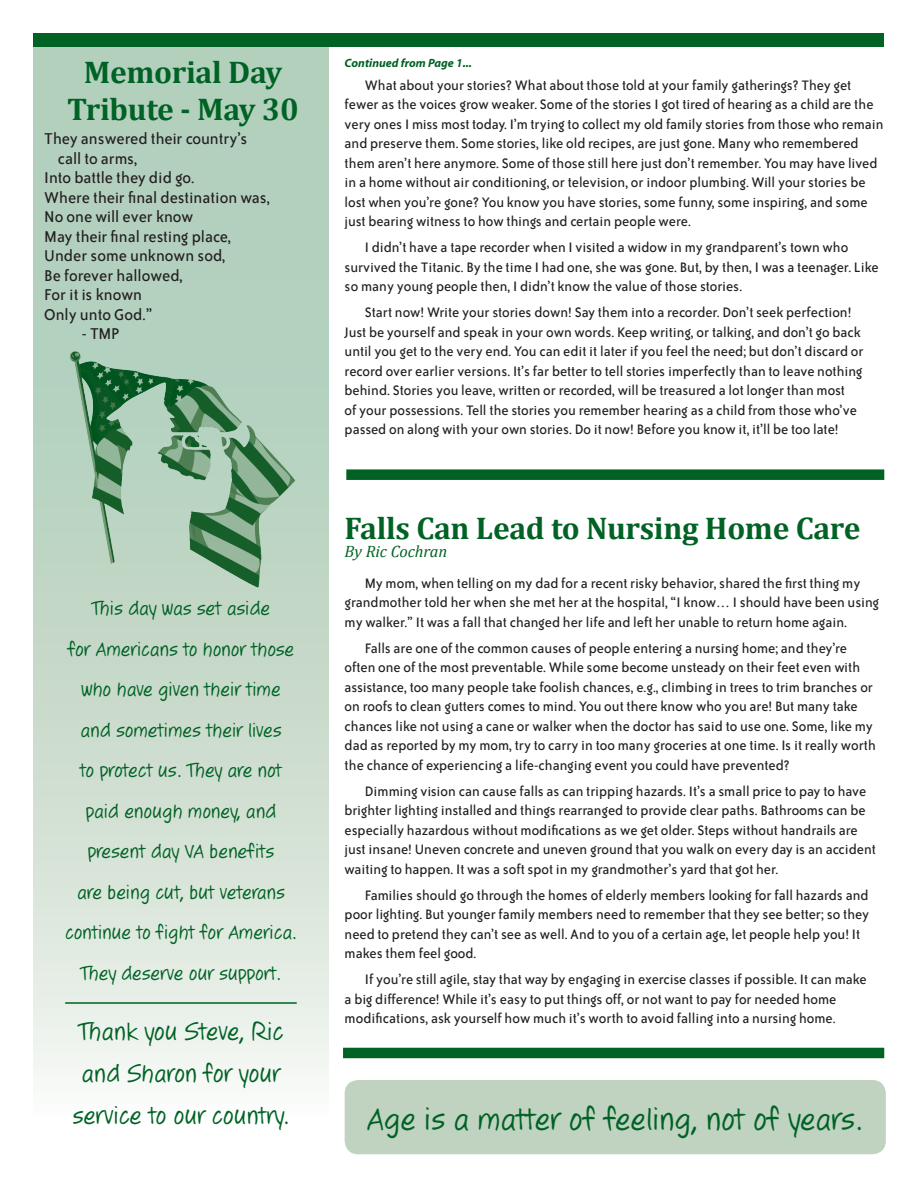
<style>
.page{position:relative;width:918px;height:1188px;background:#fff}
.page>*{position:absolute;margin:0;border:0;box-sizing:border-box;transform-origin:0 0}
.t1{font:36px "Jotting";color:#006224}
.t2{font:700 31.5px/37.5px "Cambria";letter-spacing:-.01em;color:#006224;text-align:center}
.t3{font:28.5px/42px "Jotting";color:#006224;text-align:center}
.t4{font:22.5px/40.5px "Jotting";color:#006224;text-align:center}
.t5{font:18px "Bailey Sans ITC";color:#231f20}
.t6{font:italic 16.5px "Cambria";color:#006224}
.t7{font:15.75px/19.5px "Bailey Sans ITC";color:#231f20}
.t8{font:italic 700 12px "Myriad";color:#006224}
</style>
<div class="page">
<div style="left:343px;top:1048px;width:541px;height:10px;background:#006224"></div>
<div style="left:346px;top:469px;width:538px;height:11px;background:#006224"></div>
<svg style="left:34px;top:47px;width:294px;height:1027px"></svg>
<div style="left:345px;top:1080px;width:541px;height:74px;background:#bfd3c0;border-radius:14px"></div>
<div style="left:34px;top:34px;width:850px;height:13px;background:#006224"></div>
<img style="left:69px;top:350px;width:228px;height:239px">
<hr style="left:65px;top:1002px;width:232px;height:2px;background:#006224">
<h2 class="t2" style="left:67px;top:53px;width:233px">Memorial Day<br>Tribute - May 30</h2>
<p class="t5" style="left:44px;top:129px;width:205px">They answered their country’s</p>
<p class="t5" style="left:58px;top:149px;width:81px">call to arms,</p>
<p class="t5" style="left:44px;top:168px;width:152px">Into battle they did go.</p>
<p class="t5" style="left:44px;top:188px;width:227px">Where their final destination was,</p>
<p class="t5" style="left:44px;top:207px;width:151px">No one will ever know</p>
<p class="t5" style="left:44px;top:227px;width:188px">May their final resting place,</p>
<p class="t5" style="left:44px;top:246px;width:183px">Under some unknown sod,</p>
<p class="t5" style="left:44px;top:266px;width:140px">Be forever hallowed,</p>
<p class="t5" style="left:44px;top:285px;width:99px">For it is known</p>
<p class="t5" style="left:44px;top:305px;width:110px">Only unto God.”</p>
<p class="t5" style="left:82px;top:324px;width:39px">- TMP</p>
<p class="t4" style="left:65px;top:589px;width:233px">This day was set aside<br>for Americans to honor those who have given their time and sometimes their lives<br>to protect us. They are not paid enough money, and present day VA benefits<br>are being cut, but veterans continue to fight for America.<br>They deserve our support.</p>
<h3 class="t3" style="left:72px;top:1012px;width:218px">Thank you Steve, Ric and Sharon for your service to our country.</h3>
<p class="t8" style="left:345px;top:57px;width:129px">Continued from Page 1...</p>
<p class="t7" style="left:345px;top:76px;width:541px;text-indent:20px">What about your stories? What about those told at your family gatherings? They get fewer as the voices grow weaker. Some of the stories I got tired of hearing as a child are the very ones I miss most today. I’m trying to collect my old family stories from those who remain and preserve them. Some stories, like old recipes, are just gone. Many who remembered them aren’t here anymore. Some of those still here just don’t remember. You may have lived in a home without air conditioning, or television, or indoor plumbing. Will your stories be lost when you’re gone? You know you have stories, some funny, some inspiring, and some just bearing witness to how things and certain people were.</p>
<p class="t7" style="left:345px;top:238px;width:536px;text-indent:20px">I didn’t have a tape recorder when I visited a widow in my grandparent’s town who survived the Titanic. By the time I had one, she was gone. But, by then, I was a teenager. Like so many young people then, I didn’t know the value of those stories.</p>
<p class="t7" style="left:345px;top:303px;width:520px;text-indent:20px">Start now! Write your stories down! Say them into a recorder. Don’t seek perfection!<br>Just be yourself and speak in your own words. Keep writing, or talking, and don’t go back until you get to the very end. You can edit it later if you feel the need; but don’t discard or record over earlier versions. It’s far better to tell stories imperfectly than to leave nothing behind. Stories you leave, written or recorded, will be treasured a lot longer than most<br>of your possessions. Tell the stories you remember hearing as a child from those who’ve passed on along with your own stories. Do it now! Before you know it, it’ll be too late!</p>
<h2 class="t2" style="left:345px;top:508px;width:517px">Falls Can Lead to Nursing Home Care</h2>
<p class="t6" style="left:345px;top:541px;width:104px">By Ric Cochran</p>
<p class="t7" style="left:345px;top:573px;width:536px;text-indent:20px">My mom, when telling on my dad for a recent risky behavior, shared the first thing my grandmother told her when she met her at the hospital, “I know… I should have been using my walker.” It was a fall that changed her life and left her unable to return home again.</p>
<p class="t7" style="left:345px;top:638px;width:533px;text-indent:20px">Falls are one of the common causes of people entering a nursing home; and they’re often one of the most preventable. While some become unsteady on their feet even with assistance, too many people take foolish chances, e.g., climbing in trees to trim branches or on roofs to clean gutters comes to mind. You out there know who you are! But many take chances like not using a cane or walker when the doctor has said to use one. Some, like my dad as reported by my mom, try to carry in too many groceries at one time. Is it really worth the chance of experiencing a life-changing event you could have prevented?</p>
<p class="t7" style="left:345px;top:781px;width:533px;text-indent:20px">Dimming vision can cause falls as can tripping hazards. It’s a small price to pay to have brighter lighting installed and things rearranged to provide clear paths. Bathrooms can be especially hazardous without modifications as we get older. Steps without handrails are just insane! Uneven concrete and uneven ground that you walk on every day is an accident waiting to happen. It was a soft spot in my grandmother’s yard that got her.</p>
<p class="t7" style="left:345px;top:885px;width:526px;text-indent:20px">Families should go through the homes of elderly members looking for fall hazards and poor lighting. But younger family members need to remember that they see better; so they need to pretend they can’t see as well. And to you of a certain age, let people help you! It makes them feel good.</p>
<p class="t7" style="left:345px;top:970px;width:524px;text-indent:20px">If you’re still agile, stay that way by engaging in exercise classes if possible. It can make a big difference! While it’s easy to put things off, or not want to pay for needed home modifications, ask yourself how much it’s worth to avoid falling into a nursing home.</p>
<h1 class="t1" style="left:366px;top:1100px;width:498px">Age is a matter of feeling, not of years.</h1>
</div>
